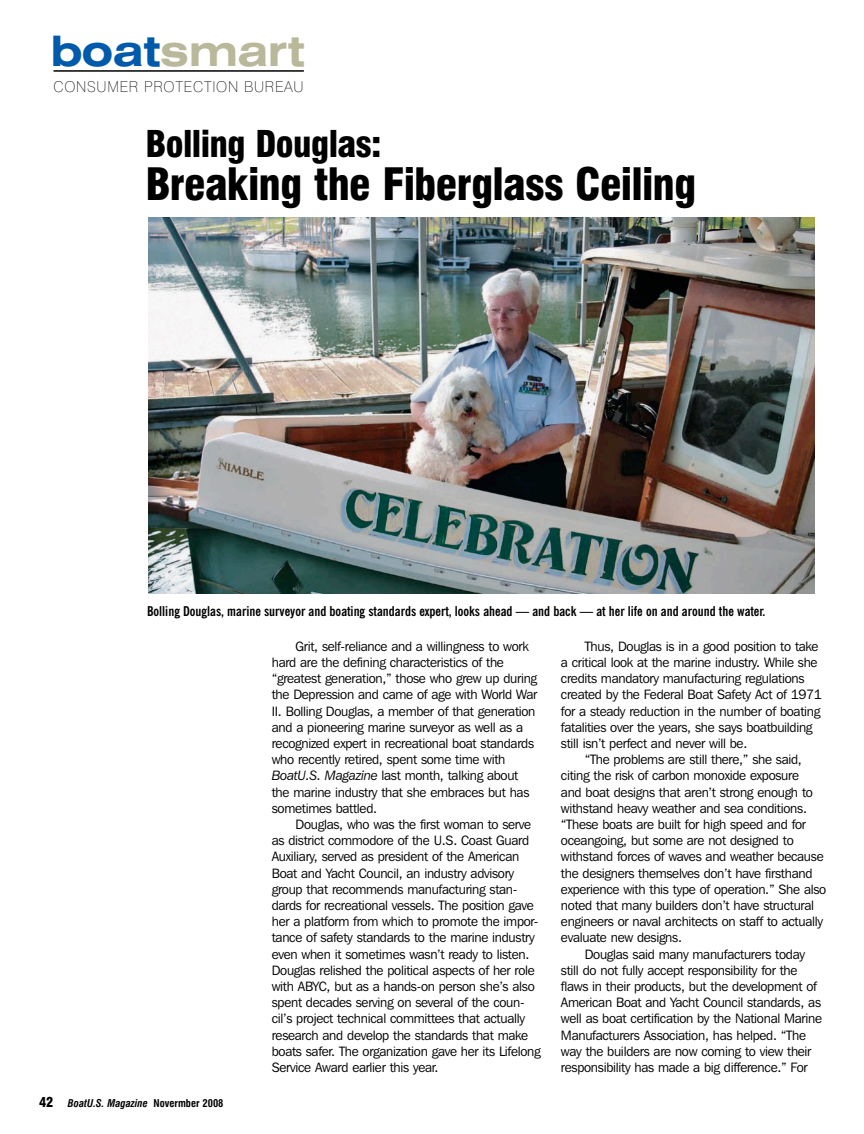
<style>
.page{position:relative;width:864px;height:1134px;background:#fff}
.page>*{position:absolute;margin:0;border:0;box-sizing:border-box;transform-origin:0 0}
.t1{font:900 condensed 43.5px "Swiss 721 BT";letter-spacing:-.02em;color:#000}
.t2{font:700 expanded 42px "Swiss 721 BT";letter-spacing:-.02em;color:#bab89b}
.t3{font:900 condensed 36px "Swiss 721 BT";letter-spacing:-.02em;color:#000}
.t4{font:100 15px "Swiss 721 BT";letter-spacing:.05em;color:#000}
.t5{font:13.5px "Franklin Gothic IT Cby BT";letter-spacing:-.02em;color:#000}
.t6{font:700 condensed 13.5px "News Gothic BT";color:#000}
.t7{font:900 condensed 13.5px "Swiss 721 BT";color:#000}
.t8{font:italic 700 condensed 10.5px "Swiss 721 BT";color:#000}
.s1{color:#005aab}
.s2{font-style:normal}
.s3{font-style:italic}
</style>
<div class="page">
<hr style="left:54px;top:70px;width:250px;height:2px;background:#000">
<img style="left:148px;top:217px;width:667px;height:377px">
<p class="t2" style="left:51px;top:26px;width:256px"><span class="s1">boat</span>smart</p>
<p class="t4" style="left:53px;top:77px;width:252px">CONSUMER PROTECTION BUREAU</p>
<p class="t3" style="left:146px;top:122px;width:238px">Bolling Douglas:</p>
<p class="t1" style="left:146px;top:158px;width:553px">Breaking the Fiberglass Ceiling</p>
<p class="t6" style="left:147px;top:603px;width:620px">Bolling Douglas, marine surveyor and boating standards expert, looks ahead — and back — at her life on and around the water.</p>
<p class="t7" style="left:39px;top:1094px;width:16px">42</p>
<p class="t8" style="left:68px;top:1097px;width:157px">BoatU.S. Magazine <span class="s2">Novermber 2008</span></p>
<p class="t5" style="left:296px;top:638px;width:235px">Grit, self-reliance and a willingness to work</p>
<p class="t5" style="left:272px;top:654px;width:234px">hard are the defining characteristics of the</p>
<p class="t5" style="left:272px;top:670px;width:267px">“greatest generation,” those who grew up during</p>
<p class="t5" style="left:272px;top:686px;width:267px">the Depression and came of age with World War</p>
<p class="t5" style="left:272px;top:703px;width:265px">II. Bolling Douglas, a member of that generation</p>
<p class="t5" style="left:272px;top:719px;width:253px">and a pioneering marine surveyor as well as a</p>
<p class="t5" style="left:272px;top:735px;width:264px">recognized expert in recreational boat standards</p>
<p class="t5" style="left:272px;top:751px;width:235px">who recently retired, spent some time with</p>
<p class="t5" style="left:272px;top:767px;width:248px"><span class="s3">BoatU.S. Magazine</span> last month, talking about</p>
<p class="t5" style="left:272px;top:784px;width:259px">the marine industry that she embraces but has</p>
<p class="t5" style="left:272px;top:800px;width:107px">sometimes battled.</p>
<p class="t5" style="left:296px;top:816px;width:237px">Douglas, who was the first woman to serve</p>
<p class="t5" style="left:272px;top:832px;width:259px">as district commodore of the U.S. Coast Guard</p>
<p class="t5" style="left:272px;top:848px;width:249px">Auxiliary, served as president of the American</p>
<p class="t5" style="left:272px;top:865px;width:244px">Boat and Yacht Council, an industry advisory</p>
<p class="t5" style="left:272px;top:881px;width:247px">group that recommends manufacturing stan-</p>
<p class="t5" style="left:272px;top:897px;width:264px">dards for recreational vessels. The position gave</p>
<p class="t5" style="left:272px;top:913px;width:268px">her a platform from which to promote the impor-</p>
<p class="t5" style="left:272px;top:929px;width:264px">tance of safety standards to the marine industry</p>
<p class="t5" style="left:272px;top:946px;width:259px">even when it sometimes wasn’t ready to listen.</p>
<p class="t5" style="left:272px;top:962px;width:265px">Douglas relished the political aspects of her role</p>
<p class="t5" style="left:272px;top:978px;width:264px">with ABYC, but as a hands-on person she’s also</p>
<p class="t5" style="left:272px;top:994px;width:254px">spent decades serving on several of the coun-</p>
<p class="t5" style="left:272px;top:1010px;width:255px">cil’s project technical committees that actually</p>
<p class="t5" style="left:272px;top:1027px;width:258px">research and develop the standards that make</p>
<p class="t5" style="left:272px;top:1043px;width:270px">boats safer. The organization gave her its Lifelong</p>
<p class="t5" style="left:272px;top:1059px;width:168px">Service Award earlier this year.</p>
<p class="t5" style="left:585px;top:638px;width:235px">Thus, Douglas is in a good position to take</p>
<p class="t5" style="left:561px;top:654px;width:258px">a critical look at the marine industry. While she</p>
<p class="t5" style="left:561px;top:670px;width:245px">credits mandatory manufacturing regulations</p>
<p class="t5" style="left:561px;top:686px;width:262px">created by the Federal Boat Safety Act of 1971</p>
<p class="t5" style="left:561px;top:703px;width:261px">for a steady reduction in the number of boating</p>
<p class="t5" style="left:561px;top:719px;width:253px">fatalities over the years, she says boatbuilding</p>
<p class="t5" style="left:561px;top:735px;width:188px">still isn’t perfect and never will be.</p>
<p class="t5" style="left:585px;top:751px;width:219px">“The problems are still there,” she said,</p>
<p class="t5" style="left:561px;top:767px;width:240px">citing the risk of carbon monoxide exposure</p>
<p class="t5" style="left:561px;top:784px;width:253px">and boat designs that aren’t strong enough to</p>
<p class="t5" style="left:561px;top:800px;width:248px">withstand heavy weather and sea conditions.</p>
<p class="t5" style="left:561px;top:816px;width:247px">“These boats are built for high speed and for</p>
<p class="t5" style="left:561px;top:832px;width:234px">oceangoing, but some are not designed to</p>
<p class="t5" style="left:561px;top:848px;width:264px">withstand forces of waves and weather because</p>
<p class="t5" style="left:561px;top:865px;width:253px">the designers themselves don’t have firsthand</p>
<p class="t5" style="left:561px;top:881px;width:267px">experience with this type of operation.” She also</p>
<p class="t5" style="left:561px;top:897px;width:255px">noted that many builders don’t have structural</p>
<p class="t5" style="left:561px;top:913px;width:264px">engineers or naval architects on staff to actually</p>
<p class="t5" style="left:561px;top:929px;width:123px">evaluate new designs.</p>
<p class="t5" style="left:585px;top:946px;width:222px">Douglas said many manufacturers today</p>
<p class="t5" style="left:561px;top:962px;width:238px">still do not fully accept responsibility for the</p>
<p class="t5" style="left:561px;top:978px;width:258px">flaws in their products, but the development of</p>
<p class="t5" style="left:561px;top:994px;width:262px">American Boat and Yacht Council standards, as</p>
<p class="t5" style="left:561px;top:1010px;width:263px">well as boat certification by the National Marine</p>
<p class="t5" style="left:561px;top:1027px;width:247px">Manufacturers Association, has helped. “The</p>
<p class="t5" style="left:561px;top:1043px;width:252px">way the builders are now coming to view their</p>
<p class="t5" style="left:561px;top:1059px;width:248px">responsibility has made a big difference.” For</p>
</div>
